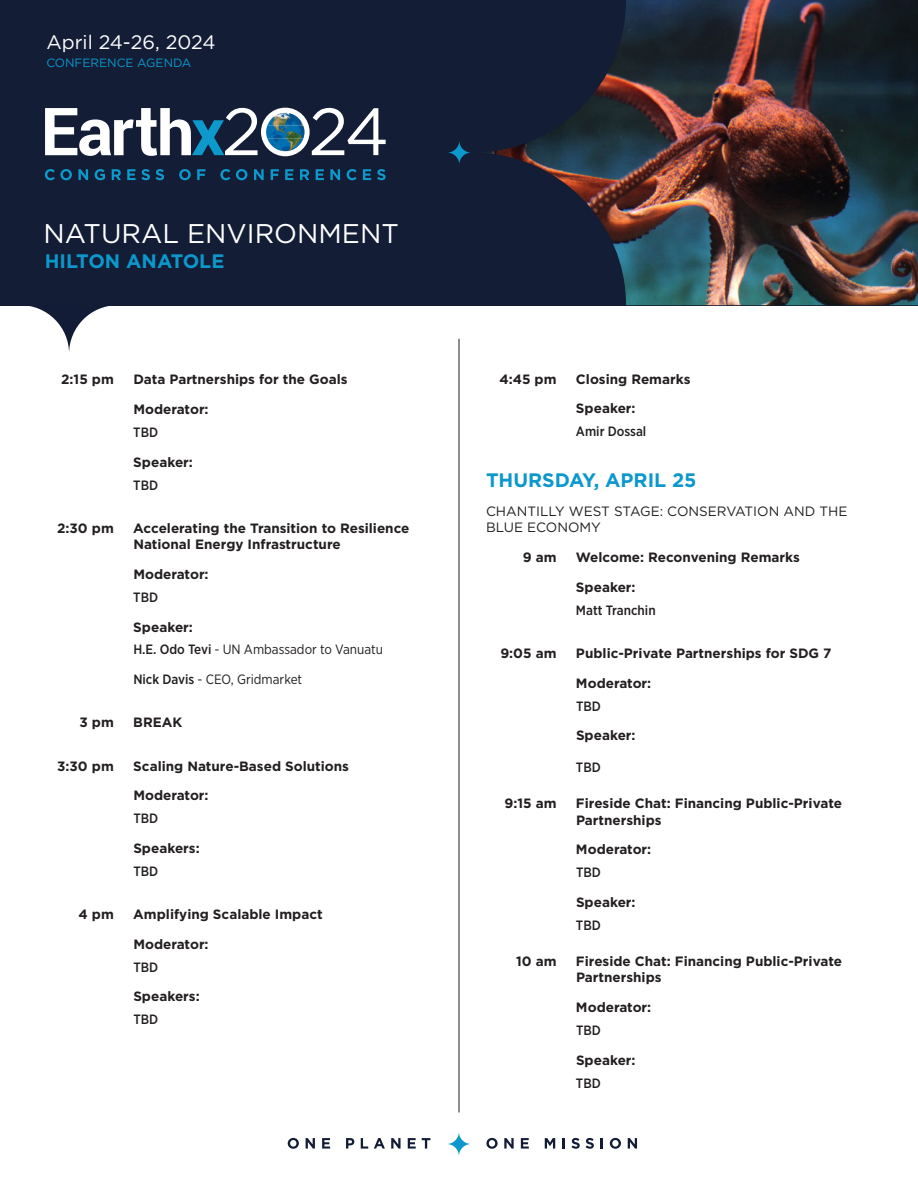
<style>
.page{position:relative;width:918px;height:1188px;background:#fff}
.page>*{position:absolute;margin:0;border:0;box-sizing:border-box;transform-origin:0 0}
.t1{font:27px "Gotham";color:#fff}
.t2{font:700 19.5px "Gotham";color:#0c98cc}
.t3{font:19.5px "Gotham";color:#fff}
.t4{font:700 13.5px/29.7px "Gotham";color:#231f20}
.t5{font:500 13.5px "Gotham Narrow";color:#231f20}
.t6{font:13.5px "Gotham Narrow";color:#231f20}
.t7{font:13.5px/16.2px "Gotham";color:#231f20}
.t8{font:12px "Gotham";color:#0c98cc}
.s1{font-weight:500}
</style>
<div class="page">
<div style="left:0;top:0;width:918px;height:305px;background:#131d35"></div>
<hr style="left:459px;top:339px;width:1px;height:773px;background:#131d35">
<svg style="left:288px;top:1138px;width:11px;height:11px"></svg>
<svg style="left:306px;top:1138px;width:9px;height:11px"></svg>
<svg style="left:322px;top:1138px;width:8px;height:11px"></svg>
<svg style="left:346px;top:1138px;width:8px;height:11px"></svg>
<svg style="left:361px;top:1138px;width:7px;height:11px"></svg>
<svg style="left:374px;top:1138px;width:11px;height:11px"></svg>
<svg style="left:391px;top:1138px;width:10px;height:11px"></svg>
<svg style="left:408px;top:1138px;width:8px;height:11px"></svg>
<svg style="left:422px;top:1138px;width:8px;height:11px"></svg>
<svg style="left:486px;top:1138px;width:12px;height:11px"></svg>
<svg style="left:504px;top:1138px;width:10px;height:11px"></svg>
<svg style="left:521px;top:1138px;width:8px;height:11px"></svg>
<svg style="left:545px;top:1138px;width:10px;height:11px"></svg>
<svg style="left:563px;top:1138px;width:2px;height:11px"></svg>
<svg style="left:571px;top:1138px;width:9px;height:11px"></svg>
<svg style="left:586px;top:1138px;width:8px;height:11px"></svg>
<svg style="left:601px;top:1138px;width:2px;height:11px"></svg>
<svg style="left:610px;top:1138px;width:11px;height:11px"></svg>
<svg style="left:628px;top:1138px;width:9px;height:11px"></svg>
<svg style="left:447px;top:1132px;width:24px;height:24px"></svg>
<svg style="left:45px;top:169px;width:27px;height:11px"></svg>
<svg style="left:78px;top:169px;width:10px;height:11px"></svg>
<svg style="left:95px;top:169px;width:10px;height:11px"></svg>
<svg style="left:112px;top:169px;width:9px;height:11px"></svg>
<svg style="left:127px;top:169px;width:23px;height:11px"></svg>
<svg style="left:156px;top:169px;width:8px;height:11px"></svg>
<svg style="left:179px;top:169px;width:12px;height:11px"></svg>
<svg style="left:197px;top:169px;width:9px;height:11px"></svg>
<svg style="left:220px;top:169px;width:10px;height:11px"></svg>
<svg style="left:236px;top:169px;width:11px;height:11px"></svg>
<svg style="left:254px;top:169px;width:10px;height:11px"></svg>
<svg style="left:271px;top:169px;width:8px;height:11px"></svg>
<svg style="left:285px;top:169px;width:8px;height:11px"></svg>
<svg style="left:300px;top:169px;width:9px;height:11px"></svg>
<svg style="left:316px;top:169px;width:8px;height:11px"></svg>
<svg style="left:330px;top:169px;width:10px;height:11px"></svg>
<svg style="left:347px;top:169px;width:10px;height:11px"></svg>
<svg style="left:363px;top:169px;width:8px;height:11px"></svg>
<svg style="left:377px;top:169px;width:9px;height:11px"></svg>
<svg style="left:45px;top:108px;width:341px;height:48px"></svg>
<img style="left:267px;top:113px;width:36px;height:13px">
<img style="left:266px;top:126px;width:39px;height:12px">
<img style="left:267px;top:138px;width:36px;height:13px">
<svg style="left:21px;top:305px;width:97px;height:48px"></svg>
<img style="left:485px;top:0;width:433px;height:305px">
<svg style="left:447px;top:140px;width:24px;height:25px"></svg>
<h2 class="t3" style="left:46px;top:33px;width:171px">April 24-26, 2024</h2>
<p class="t8" style="left:46px;top:57px;width:147px">CONFERENCE AGENDA</p>
<h1 class="t1" style="left:43px;top:221px;width:357px">NATURAL ENVIRONMENT</h1>
<h2 class="t2" style="left:45px;top:250px;width:181px">HILTON ANATOLE</h2>
<p class="t4" style="left:61px;top:366px;width:54px">2:15 pm</p>
<p class="t4" style="left:133px;top:366px;width:216px">Data Partnerships for the Goals<br>Moderator:</p>
<p class="t5" style="left:133px;top:426px;width:26px">TBD</p>
<p class="t4" style="left:133px;top:448px;width:61px">Speaker:</p>
<p class="t5" style="left:133px;top:479px;width:26px">TBD</p>
<p class="t4" style="left:57px;top:514px;width:58px">2:30 pm</p>
<p class="t4" style="left:133px;top:521px;width:278px;line-height:16.2px">Accelerating the Transition to Resilience<br>National Energy Infrastructure</p>
<p class="t4" style="left:133px;top:560px;width:77px">Moderator:</p>
<p class="t5" style="left:133px;top:591px;width:26px">TBD</p>
<p class="t4" style="left:133px;top:613px;width:61px">Speaker:</p>
<p class="t6" style="left:133px;top:644px;width:251px"><span class="s1">H.E. Odo Tevi</span> - UN Ambassador to Vanuatu</p>
<p class="t6" style="left:133px;top:673px;width:170px"><span class="s1">Nick Davis</span> - CEO, Gridmarket</p>
<p class="t4" style="left:79px;top:709px;width:36px">3 pm</p>
<p class="t4" style="left:133px;top:709px;width:51px">BREAK</p>
<p class="t4" style="left:57px;top:752px;width:58px">3:30 pm</p>
<p class="t4" style="left:133px;top:752px;width:217px">Scaling Nature-Based Solutions<br>Moderator:</p>
<p class="t5" style="left:133px;top:812px;width:26px">TBD</p>
<p class="t4" style="left:133px;top:834px;width:68px">Speakers:</p>
<p class="t5" style="left:133px;top:865px;width:26px">TBD</p>
<p class="t4" style="left:79px;top:900px;width:37px">4 pm</p>
<p class="t4" style="left:133px;top:900px;width:191px">Amplifying Scalable Impact<br>Moderator:</p>
<p class="t5" style="left:133px;top:961px;width:26px">TBD</p>
<p class="t4" style="left:133px;top:983px;width:68px">Speakers:</p>
<p class="t5" style="left:133px;top:1014px;width:26px">TBD</p>
<p class="t4" style="left:499px;top:365px;width:59px">4:45 pm</p>
<p class="t4" style="left:576px;top:365px;width:116px">Closing Remarks<br>Speaker:</p>
<p class="t5" style="left:576px;top:425px;width:72px">Amir Dossal</p>
<h2 class="t2" style="left:486px;top:472px;width:212px">THURSDAY, APRIL 25</h2>
<p class="t7" style="left:486px;top:504px;width:363px">CHANTILLY WEST STAGE: CONSERVATION AND THE<br>BLUE ECONOMY</p>
<p class="t4" style="left:523px;top:543px;width:35px">9 am</p>
<p class="t4" style="left:576px;top:543px;width:225px">Welcome: Reconvening Remarks<br>Speaker:</p>
<p class="t5" style="left:576px;top:604px;width:81px">Matt Tranchin</p>
<p class="t4" style="left:500px;top:639px;width:58px">9:05 am</p>
<p class="t4" style="left:576px;top:639px;width:257px">Public-Private Partnerships for SDG 7<br>Moderator:</p>
<p class="t5" style="left:576px;top:700px;width:26px">TBD</p>
<p class="t4" style="left:576px;top:722px;width:61px">Speaker:</p>
<p class="t5" style="left:576px;top:761px;width:26px">TBD</p>
<p class="t4" style="left:504px;top:790px;width:54px">9:15 am</p>
<p class="t4" style="left:576px;top:796px;width:268px;line-height:16.2px">Fireside Chat: Financing Public-Private<br>Partnerships</p>
<p class="t4" style="left:576px;top:836px;width:77px">Moderator:</p>
<p class="t5" style="left:576px;top:866px;width:26px">TBD</p>
<p class="t4" style="left:576px;top:888px;width:61px">Speaker:</p>
<p class="t5" style="left:576px;top:919px;width:26px">TBD</p>
<p class="t4" style="left:516px;top:948px;width:42px">10 am</p>
<p class="t4" style="left:576px;top:954px;width:268px;line-height:16.2px">Fireside Chat: Financing Public-Private<br>Partnerships</p>
<p class="t4" style="left:576px;top:993px;width:77px">Moderator:</p>
<p class="t5" style="left:576px;top:1024px;width:26px">TBD</p>
<p class="t4" style="left:576px;top:1046px;width:61px">Speaker:</p>
<p class="t5" style="left:576px;top:1077px;width:26px">TBD</p>
</div>
